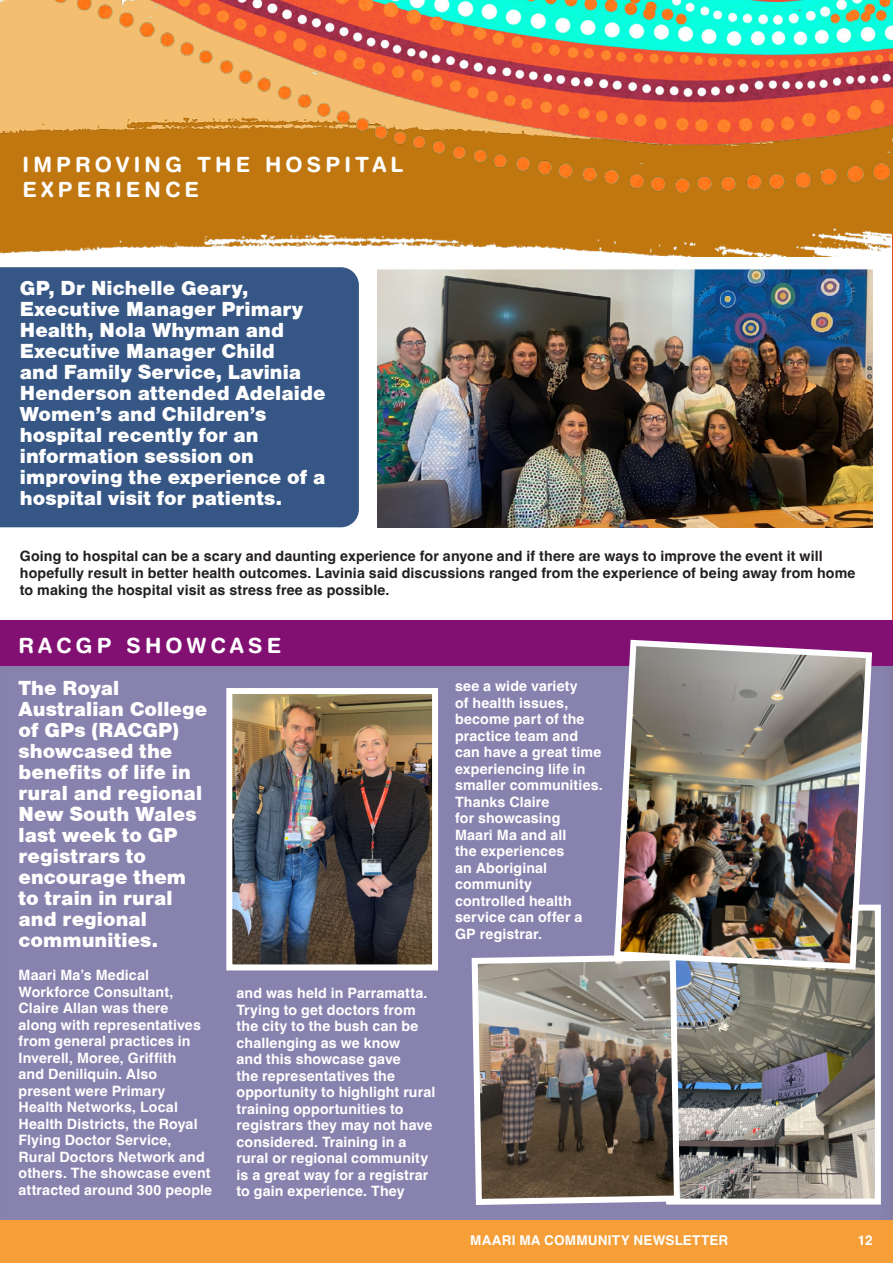
<style>
.page{position:relative;width:893px;height:1263px;background:#fff}
.page>*{position:absolute;margin:0;border:0;box-sizing:border-box;transform-origin:0 0}
.Intro_text{font:800 21px/21px "Helvetica";letter-spacing:.005em;color:#fff}
.t1{font:700 21px/25.2px "Helvetica Rounded";letter-spacing:.2em;color:#fff}
.Intro_text-2{font:700 14.25px/16.5px "Helvetica";letter-spacing:.01em;color:#fff}
.Intro_text-3{font:700 14.25px/17px "Helvetica";letter-spacing:.01em;color:#231f20}
.Intro_text-4{font:700 13.5px "Helvetica";letter-spacing:.015em;color:#fff}
</style>
<div class="page">
<hr style="left:892px;top:218px;width:1px;height:607px;background:#ec4c21">
<div style="left:0;top:622px;width:893px;height:599px;background:#8883ae"></div>
<div style="left:0;top:621px;width:893px;height:45px;background:#821073"></div>
<div style="left:0;top:270px;width:359px;height:257px;background:#365785"></div>
<img style="left:0;top:205px;width:893px;height:65px">
<div style="left:0;top:1221px;width:893px;height:42px;background:#f69f39"></div>
<img style="left:0;top:0;width:893px;height:205px">
<img style="left:377px;top:257px;width:495px;height:270px">
<img style="left:683px;top:973px;width:191px;height:224px">
<div style="left:666px;top:905px;width:215px;height:299px;border:6px solid #fff"></div>
<img style="left:233px;top:695px;width:198px;height:268px">
<div style="left:226px;top:688px;width:212px;height:282px;border:6px solid #fff"></div>
<img style="left:614px;top:639px;width:261px;height:334px">
<img style="left:471px;top:951px;width:212px;height:254px">
<p class="t1" style="left:23px;top:151px;width:382px">IMPROVING THE HOSPITAL<br>EXPERIENCE</p>
<p class="Intro_text" style="left:20px;top:277px;width:307px">GP, Dr Nichelle Geary,<br>Executive Manager Primary<br>Health, Nola Whyman and<br>Executive Manager Child<br>and Family Service, Lavinia<br>Henderson attended Adelaide<br>Women’s and Children’s hospital recently for an information session on improving the experience of a hospital visit for patients.</p>
<p class="Intro_text-3" style="left:20px;top:549px;width:837px">Going to hospital can be a scary and daunting experience for anyone and if there are ways to improve the event it will hopefully result in better health outcomes. Lavinia said discussions ranged from the experience of being away from home to making the hospital visit as stress free as possible.</p>
<p class="t1" style="left:19px;top:633px;width:264px">RACGP SHOWCASE</p>
<p class="Intro_text" style="left:19px;top:678px;width:190px">The Royal<br>Australian College of GPs (RACGP) showcased the benefits of life in rural and regional<br>New South Wales last week to GP registrars to encourage them to train in rural and regional communities.</p>
<p class="Intro_text-2" style="left:19px;top:968px;width:195px">Maari Ma’s Medical<br>Workforce Consultant,<br>Claire Allan was there<br>along with representatives from general practices in<br>Inverell, Moree, Griffith<br>and Deniliquin. Also present were Primary<br>Health Networks, Local<br>Health Districts, the Royal<br>Flying Doctor Service,<br>Rural Doctors Network and others. The showcase event attracted around 300 people</p>
<p class="Intro_text-2" style="left:237px;top:986px;width:200px">and was held in Parramatta.<br>Trying to get doctors from the city to the bush can be challenging as we know<br>and this showcase gave<br>the representatives the opportunity to highlight rural training opportunities to registrars they may not have considered. Training in a rural or regional community is a great way for a registrar to gain experience. They</p>
<p class="Intro_text-2" style="left:455px;top:680px;width:149px">see a wide variety<br>of health issues, become part of the practice team and can have a great time experiencing life in smaller communities.<br>Thanks Claire<br>for showcasing<br>Maari Ma and all<br>the experiences<br>an Aboriginal community controlled health service can offer a<br>GP registrar.</p>
<p class="Intro_text-4" style="left:469px;top:1232px;width:259px">MAARI MA COMMUNITY NEWSLETTER</p>
<p class="Intro_text-4" style="left:470px;top:1232px;width:259px">MAARI MA COMMUNITY NEWSLETTER</p>
<p class="Intro_text-4" style="left:858px;top:1232px;width:16px">12</p>
<p class="Intro_text-4" style="left:863px;top:1232px;width:9px">2</p>
</div>
